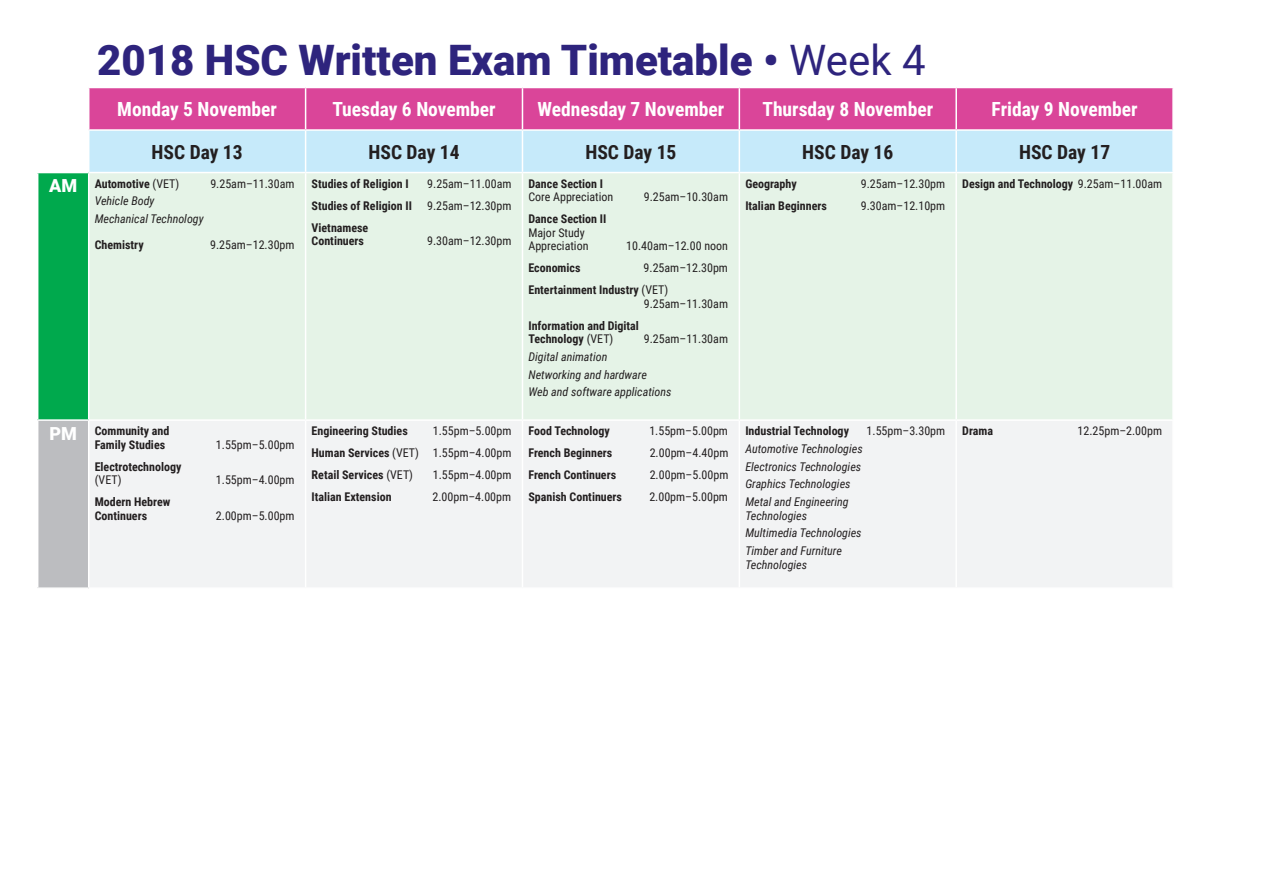
<style>
.page{position:relative;width:1263px;height:893px;background:#fff}
.page>*{position:absolute;margin:0;border:0;box-sizing:border-box;transform-origin:0 0}
.indented_Body_text{font:900 42px "Roboto";color:#2e247d}
.indented_Body_text-2{font:700 19.5px "Roboto Condensed";color:#fff}
.indented_Body_text-3{font:700 19.5px "Roboto Condensed";color:#231f20}
.indented_Body_text-4{font:900 18px "Roboto";color:#fff}
.indented_Body_text-5{font:700 12px/13.5px "Roboto Condensed";color:#231f20}
.indented_Body_text-6{font:12px/13.5px "Roboto Condensed";color:#231f20}
.indented_Body_text-7{font:italic 12px/13.5px "Roboto Condensed";color:#231f20}
.s1{font-weight:400}
.s2{font-weight:700}
</style>
<div class="page">
<div style="left:89px;top:88px;width:1083px;height:41px;background:#da4599"></div>
<div style="left:89px;top:131px;width:1083px;height:41px;background:#c6eafa"></div>
<div style="left:38px;top:173px;width:51px;height:247px;background:#00a94d"></div>
<div style="left:89px;top:173px;width:1083px;height:246px;background:#e5f3e7"></div>
<div style="left:38px;top:420px;width:51px;height:168px;background:#bcbdc0"></div>
<div style="left:90px;top:421px;width:1082px;height:166px;background:#f2f3f4"></div>
<hr style="left:305px;top:88px;width:1px;height:41px;background:#fff">
<hr style="left:522px;top:88px;width:1px;height:41px;background:#fff">
<hr style="left:739px;top:88px;width:1px;height:41px;background:#fff">
<hr style="left:955px;top:88px;width:2px;height:41px;background:#fff">
<hr style="left:305px;top:131px;width:1px;height:41px;background:#fff">
<hr style="left:522px;top:131px;width:1px;height:41px;background:#fff">
<hr style="left:739px;top:131px;width:1px;height:41px;background:#fff">
<hr style="left:955px;top:131px;width:2px;height:41px;background:#fff">
<hr style="left:88px;top:173px;width:1px;height:246px;background:#fff">
<hr style="left:305px;top:173px;width:1px;height:246px;background:#fff">
<hr style="left:522px;top:173px;width:1px;height:246px;background:#fff">
<hr style="left:739px;top:173px;width:1px;height:246px;background:#fff">
<hr style="left:955px;top:173px;width:2px;height:246px;background:#fff">
<hr style="left:88px;top:421px;width:1px;height:166px;background:#fff">
<hr style="left:305px;top:421px;width:1px;height:166px;background:#fff">
<hr style="left:522px;top:421px;width:1px;height:166px;background:#fff">
<hr style="left:739px;top:421px;width:1px;height:166px;background:#fff">
<hr style="left:955px;top:421px;width:2px;height:166px;background:#fff">
<hr style="left:37px;top:419px;width:52px;height:2px;background:#fff">
<hr style="left:37px;top:587px;width:52px;height:2px;background:#fff">
<p class="indented_Body_text" style="left:97px;top:30px;width:830px">2018 HSC Written Exam Timetable • <span class="s1">Week 4</span></p>
<p class="indented_Body_text-2" style="left:117px;top:95px;width:161px">Monday 5 November</p>
<p class="indented_Body_text-2" style="left:332px;top:95px;width:165px">Tuesday 6 November</p>
<p class="indented_Body_text-2" style="left:537px;top:95px;width:188px">Wednesday 7 November</p>
<p class="indented_Body_text-2" style="left:762px;top:95px;width:172px">Thursday 8 November</p>
<p class="indented_Body_text-2" style="left:992px;top:95px;width:148px">Friday 9 November</p>
<p class="indented_Body_text-3" style="left:152px;top:138px;width:93px">HSC Day 13</p>
<p class="indented_Body_text-3" style="left:368px;top:138px;width:93px">HSC Day 14</p>
<p class="indented_Body_text-3" style="left:585px;top:138px;width:93px">HSC Day 15</p>
<p class="indented_Body_text-3" style="left:802px;top:138px;width:93px">HSC Day 16</p>
<p class="indented_Body_text-3" style="left:1019px;top:138px;width:93px">HSC Day 17</p>
<p class="indented_Body_text-4" style="left:49px;top:173px;width:30px">AM</p>
<p class="indented_Body_text-5" style="left:95px;top:176px;width:86px">Automotive <span class="s1">(VET)</span></p>
<p class="indented_Body_text-6" style="left:210px;top:176px;width:86px">9.25am–11.30am</p>
<p class="indented_Body_text-7" style="left:95px;top:194px;width:61px">Vehicle Body</p>
<p class="indented_Body_text-7" style="left:95px;top:212px;width:110px">Mechanical Technology</p>
<p class="indented_Body_text-5" style="left:95px;top:238px;width:50px">Chemistry</p>
<p class="indented_Body_text-6" style="left:210px;top:238px;width:86px">9.25am–12.30pm</p>
<p class="indented_Body_text-5" style="left:312px;top:176px;width:99px">Studies of Religion I</p>
<p class="indented_Body_text-6" style="left:427px;top:176px;width:86px">9.25am–11.00am</p>
<p class="indented_Body_text-5" style="left:312px;top:198px;width:102px">Studies of Religion II</p>
<p class="indented_Body_text-6" style="left:427px;top:198px;width:86px">9.25am–12.30pm</p>
<p class="indented_Body_text-5" style="left:312px;top:220px;width:58px">Vietnamese<br>Continuers</p>
<p class="indented_Body_text-6" style="left:427px;top:234px;width:86px">9.30am–12.30pm</p>
<p class="indented_Body_text-4" style="left:49px;top:421px;width:29px">PM</p>
<p class="indented_Body_text-5" style="left:95px;top:424px;width:76px">Community and<br>Family Studies</p>
<p class="indented_Body_text-5" style="left:95px;top:459px;width:88px">Electrotechnology <span class="s1">(VET)</span></p>
<p class="indented_Body_text-5" style="left:95px;top:495px;width:77px">Modern Hebrew<br>Continuers</p>
<p class="indented_Body_text-6" style="left:216px;top:437px;width:80px">1.55pm–5.00pm</p>
<p class="indented_Body_text-6" style="left:216px;top:473px;width:80px">1.55pm–4.00pm</p>
<p class="indented_Body_text-6" style="left:216px;top:508px;width:80px">2.00pm–5.00pm</p>
<p class="indented_Body_text-5" style="left:312px;top:424px;width:98px">Engineering Studies</p>
<p class="indented_Body_text-6" style="left:433px;top:424px;width:80px">1.55pm–5.00pm</p>
<p class="indented_Body_text-6" style="left:312px;top:446px;width:201px"><span class="s2">Human Services</span> (VET) 1.55pm–4.00pm</p>
<p class="indented_Body_text-5" style="left:312px;top:468px;width:103px">Retail Services <span class="s1">(VET)</span></p>
<p class="indented_Body_text-6" style="left:433px;top:468px;width:80px">1.55pm–4.00pm</p>
<p class="indented_Body_text-5" style="left:312px;top:490px;width:81px">Italian Extension</p>
<p class="indented_Body_text-6" style="left:432px;top:490px;width:80px">2.00pm–4.00pm</p>
<p class="indented_Body_text-6" style="left:528px;top:176px;width:86px"><span class="s2">Dance Section I<br></span>Core Appreciation</p>
<p class="indented_Body_text-6" style="left:528px;top:212px;width:79px"><span class="s2">Dance Section II<br></span>Major Study<br>Appreciation</p>
<p class="indented_Body_text-6" style="left:644px;top:190px;width:86px">9.25am–10.30am</p>
<p class="indented_Body_text-6" style="left:626px;top:239px;width:103px">10.40am–12.00 noon</p>
<p class="indented_Body_text-5" style="left:528px;top:261px;width:54px">Economics</p>
<p class="indented_Body_text-6" style="left:644px;top:261px;width:86px">9.25am–12.30pm</p>
<p class="indented_Body_text-5" style="left:644px;top:283px;width:86px;text-indent:-115px">Entertainment Industry <span class="s1">(VET)<br>9.25am–11.30am</span></p>
<p class="indented_Body_text-5" style="left:528px;top:318px;width:112px">Information and Digital<br>Technology <span class="s1">(VET)</span></p>
<p class="indented_Body_text-6" style="left:644px;top:332px;width:86px">9.25am–11.30am</p>
<p class="indented_Body_text-7" style="left:528px;top:349px;width:80px">Digital animation</p>
<p class="indented_Body_text-7" style="left:528px;top:367px;width:120px">Networking and hardware</p>
<p class="indented_Body_text-7" style="left:528px;top:385px;width:145px">Web and software applications</p>
<p class="indented_Body_text-5" style="left:528px;top:424px;width:83px">Food Technology</p>
<p class="indented_Body_text-6" style="left:649px;top:424px;width:80px">1.55pm–5.00pm</p>
<p class="indented_Body_text-5" style="left:528px;top:446px;width:85px">French Beginners</p>
<p class="indented_Body_text-6" style="left:650px;top:446px;width:80px">2.00pm–4.40pm</p>
<p class="indented_Body_text-5" style="left:528px;top:468px;width:89px">French Continuers</p>
<p class="indented_Body_text-6" style="left:650px;top:468px;width:80px">2.00pm–5.00pm</p>
<p class="indented_Body_text-5" style="left:528px;top:490px;width:95px">Spanish Continuers</p>
<p class="indented_Body_text-6" style="left:649px;top:490px;width:80px">2.00pm–5.00pm</p>
<p class="indented_Body_text-5" style="left:745px;top:176px;width:53px">Geography</p>
<p class="indented_Body_text-6" style="left:861px;top:176px;width:86px">9.25am–12.30pm</p>
<p class="indented_Body_text-5" style="left:745px;top:198px;width:83px">Italian Beginners</p>
<p class="indented_Body_text-6" style="left:861px;top:198px;width:86px">9.30am–12.10pm</p>
<p class="indented_Body_text-5" style="left:745px;top:424px;width:105px">Industrial Technology</p>
<p class="indented_Body_text-6" style="left:866px;top:424px;width:80px">1.55pm–3.30pm</p>
<p class="indented_Body_text-7" style="left:745px;top:441px;width:119px">Automotive Technologies</p>
<p class="indented_Body_text-7" style="left:745px;top:459px;width:117px">Electronics Technologies</p>
<p class="indented_Body_text-7" style="left:745px;top:477px;width:107px">Graphics Technologies</p>
<p class="indented_Body_text-7" style="left:745px;top:495px;width:105px">Metal and Engineering<br>Technologies</p>
<p class="indented_Body_text-7" style="left:745px;top:526px;width:118px">Multimedia Technologies</p>
<p class="indented_Body_text-7" style="left:745px;top:544px;width:98px">Timber and Furniture<br>Technologies</p>
<p class="indented_Body_text-5" style="left:962px;top:176px;width:201px">Design and Technology <span class="s1">9.25am–11.00am</span></p>
<p class="indented_Body_text-5" style="left:962px;top:424px;width:32px">Drama</p>
<p class="indented_Body_text-6" style="left:1077px;top:424px;width:86px">12.25pm–2.00pm</p>
</div>
